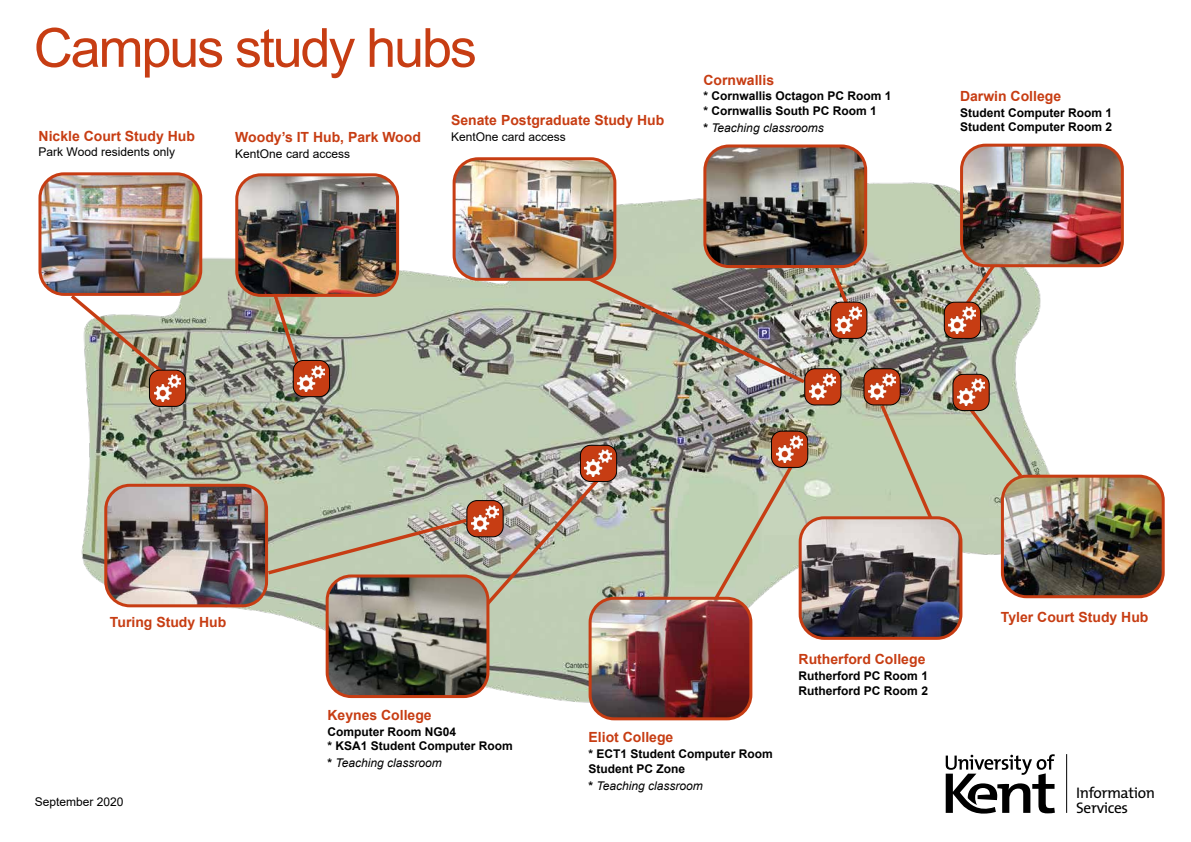
<style>
.page{position:relative;width:1191px;height:842px;background:#fff}
.page>*{position:absolute;margin:0;border:0;box-sizing:border-box;transform-origin:0 0}
.t1{font:54px "Arial";letter-spacing:-.04em;color:#c73d13}
.t2{font:15.4px/14.6px "The Mix";letter-spacing:-.025em;color:#000}
.t3{font:700 14px "Arial";color:#c73d13}
.t4{font:700 12px/14.4px "Arial";color:#000}
.t5{font:12px "Arial";color:#000}
.t6{font:italic 12px "Arial";color:#000}
.s1{font-weight:700;font-style:normal}
</style>
<div class="page">
<img style="left:81px;top:173px;width:1005px;height:530px">
<div style="left:39px;top:130px;width:181px;height:69px;background:#fff"></div>
<div style="left:235px;top:132px;width:190px;height:81px;background:#fff"></div>
<div style="left:1001px;top:612px;width:163px;height:83px;background:#fff"></div>
<svg style="left:709px;top:455px;width:90px;height:151px;background:#c1c9b1"></svg>
<svg style="left:877px;top:401px;width:59px;height:115px;background:#bec5a8"></svg>
<img style="left:71px;top:296px;width:102px;height:86px">
<img style="left:271px;top:297px;width:34px;height:81px">
<svg style="left:827px;top:267px;width:24px;height:41px"></svg>
<svg style="left:963px;top:401px;width:62px;height:80px;background:#b9bfa4"></svg>
<svg style="left:959px;top:256px;width:42px;height:57px;background:#aea894"></svg>
<img style="left:565px;top:265px;width:243px;height:121px">
<img style="left:42px;top:176px;width:159px;height:118px">
<div style="left:38px;top:172px;width:164px;height:124px;border:3px solid #c73d13;border-radius:24px"></div>
<img style="left:237px;top:177px;width:160px;height:118px">
<div style="left:235px;top:173px;width:164px;height:124px;border:3px solid #c73d13;border-radius:24px"></div>
<img style="left:705px;top:148px;width:160px;height:119px">
<div style="left:703px;top:144px;width:164px;height:124px;border:3px solid #c73d13;border-radius:24px"></div>
<img style="left:961px;top:145px;width:161px;height:121px">
<div style="left:960px;top:144px;width:163px;height:123px;border:3px solid #c73d13;border-radius:24px"></div>
<img style="left:592px;top:598px;width:159px;height:121px">
<div style="left:588px;top:597px;width:164px;height:123px;border:3px solid #c73d13;border-radius:24px"></div>
<img style="left:800px;top:518px;width:161px;height:120px">
<div style="left:798px;top:516px;width:164px;height:124px;border:3px solid #c73d13;border-radius:24px"></div>
<img style="left:1002px;top:476px;width:161px;height:121px">
<div style="left:1001px;top:475px;width:163px;height:123px;border:3px solid #c73d13;border-radius:24px"></div>
<img style="left:106px;top:485px;width:158px;height:120px">
<div style="left:104px;top:484px;width:164px;height:123px;border:3px solid #c73d13;border-radius:24px"></div>
<svg style="left:264px;top:470px;width:343px;height:147px;background:#b4b7a4"></svg>
<img style="left:327px;top:576px;width:161px;height:120px">
<div style="left:326px;top:574px;width:163px;height:124px;border:3px solid #c73d13;border-radius:24px"></div>
<img style="left:454px;top:161px;width:161px;height:118px">
<div style="left:452px;top:157px;width:164px;height:124px;border:3px solid #c73d13;border-radius:24px"></div>
<svg style="left:945px;top:754px;width:109px;height:60px"></svg>
<hr style="left:1066px;top:754px;width:1px;height:59px;background:#000">
<div style="left:149px;top:370px;width:37px;height:36px;background:#c73d13;border-radius:10px"></div>
<div style="left:149px;top:370px;width:37px;height:36px;border:1px solid #000;border-radius:10px"></div>
<img style="left:154px;top:375px;width:27px;height:26px">
<div style="left:293px;top:360px;width:36px;height:37px;background:#c73d13;border-radius:10px"></div>
<div style="left:293px;top:360px;width:37px;height:37px;border:1px solid #000;border-radius:10px"></div>
<img style="left:298px;top:365px;width:26px;height:27px">
<div style="left:467px;top:501px;width:36px;height:36px;background:#c73d13;border-radius:10px"></div>
<div style="left:467px;top:500px;width:36px;height:37px;border:1px solid #000;border-radius:10px"></div>
<img style="left:471px;top:505px;width:27px;height:27px">
<div style="left:580px;top:445px;width:36px;height:36px;background:#c73d13;border-radius:10px"></div>
<div style="left:580px;top:445px;width:37px;height:37px;border:1px solid #000;border-radius:10px"></div>
<img style="left:585px;top:450px;width:26px;height:26px">
<div style="left:771px;top:431px;width:36px;height:36px;background:#c73d13;border-radius:10px"></div>
<div style="left:771px;top:431px;width:37px;height:36px;border:1px solid #000;border-radius:10px"></div>
<img style="left:776px;top:436px;width:26px;height:26px">
<div style="left:864px;top:369px;width:36px;height:36px;background:#c73d13;border-radius:10px"></div>
<div style="left:864px;top:369px;width:36px;height:36px;border:1px solid #000;border-radius:10px"></div>
<img style="left:868px;top:373px;width:27px;height:27px">
<div style="left:953px;top:374px;width:36px;height:37px;background:#c73d13;border-radius:10px"></div>
<div style="left:952px;top:374px;width:37px;height:37px;border:1px solid #000;border-radius:10px"></div>
<img style="left:957px;top:379px;width:27px;height:26px">
<div style="left:944px;top:302px;width:36px;height:36px;background:#c73d13;border-radius:10px"></div>
<div style="left:944px;top:302px;width:36px;height:36px;border:1px solid #000;border-radius:10px"></div>
<img style="left:949px;top:307px;width:26px;height:26px">
<div style="left:830px;top:302px;width:37px;height:36px;background:#c73d13;border-radius:10px"></div>
<div style="left:830px;top:302px;width:37px;height:36px;border:1px solid #000;border-radius:10px"></div>
<img style="left:835px;top:307px;width:27px;height:26px">
<div style="left:804px;top:369px;width:37px;height:36px;background:#c73d13;border-radius:10px"></div>
<div style="left:804px;top:369px;width:37px;height:36px;border:1px solid #000;border-radius:10px"></div>
<img style="left:809px;top:373px;width:27px;height:27px">
<h1 class="t1" style="left:34px;top:11px;width:445px">Campus study hubs</h1>
<p class="t3" style="left:39px;top:126px;width:158px">Nickle Court Study Hub</p>
<p class="t5" style="left:39px;top:144px;width:138px">Park Wood residents only</p>
<p class="t3" style="left:235px;top:128px;width:187px">Woody’s IT Hub, Park Wood</p>
<p class="t5" style="left:235px;top:146px;width:116px">KentOne card access</p>
<p class="t3" style="left:451px;top:110px;width:215px">Senate Postgraduate Study Hub</p>
<p class="t5" style="left:451px;top:129px;width:116px">KentOne card access</p>
<p class="t3" style="left:703px;top:70px;width:72px">Cornwallis</p>
<p class="t4" style="left:703px;top:89px;width:190px">* Cornwallis Octagon PC Room 1 * Cornwallis South PC Room 1</p>
<p class="t6" style="left:703px;top:120px;width:122px"><span class="s1">*</span> Teaching classrooms</p>
<p class="t3" style="left:960px;top:86px;width:103px">Darwin College</p>
<p class="t4" style="left:960px;top:106px;width:154px">Student Computer Room 1<br>Student Computer Room 2</p>
<p class="t3" style="left:110px;top:612px;width:118px">Turing Study Hub</p>
<p class="t5" style="left:35px;top:793px;width:90px">September 2020</p>
<p class="t3" style="left:327px;top:705px;width:106px">Keynes College</p>
<p class="t4" style="left:327px;top:724px;width:187px">Computer Room NG04<br>* KSA1 Student Computer Room</p>
<p class="t6" style="left:327px;top:755px;width:116px"><span class="s1">*</span> Teaching classroom</p>
<p class="t3" style="left:588px;top:727px;width:86px">Eliot College</p>
<p class="t4" style="left:588px;top:747px;width:186px">* ECT1 Student Computer Room<br>Student PC Zone</p>
<p class="t6" style="left:588px;top:778px;width:116px"><span class="s1">*</span> Teaching classroom</p>
<p class="t3" style="left:798px;top:650px;width:128px">Rutherford College</p>
<p class="t4" style="left:798px;top:669px;width:131px">Rutherford PC Room 1<br>Rutherford PC Room 2</p>
<p class="t3" style="left:1001px;top:607px;width:149px">Tyler Court Study Hub</p>
<p class="t2" style="left:1076px;top:785px;width:80px">Information<br>Services</p>
</div>
